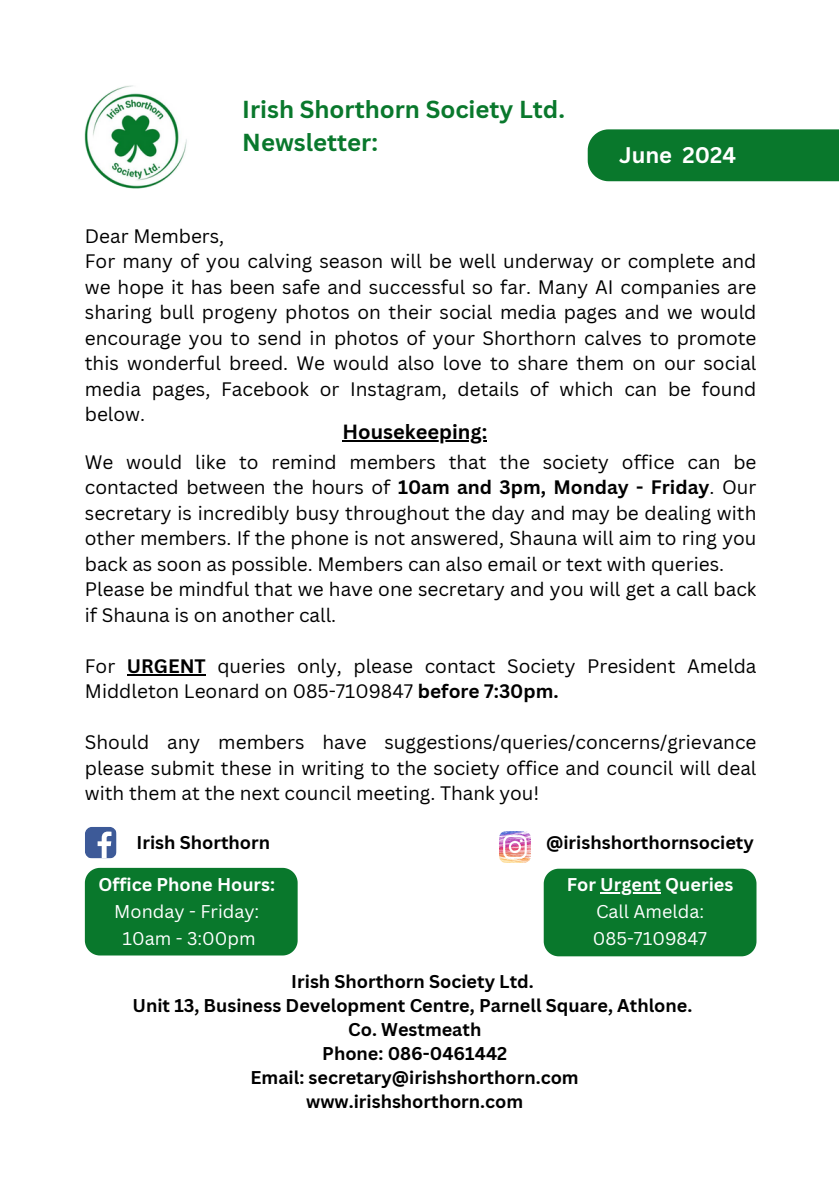
<style>
.page{position:relative;width:839px;height:1191px;background:#fff}
.page>*{position:absolute;margin:0;border:0;box-sizing:border-box;transform-origin:0 0}
.t1{font:700 24px/32.8px "Canva Sans";color:#09782c}
.t2{font:700 22px "Canva Sans";color:#fff}
.t3{font:700 20px "Canva Sans";color:#000}
.t4{font:19px/25.6px "Canva Sans";color:#000;text-align:justify}
.t5{font:700 18px/24px "Canva Sans";color:#000;text-align:center}
.t6{font:18px "Canva Sans";color:#fff}
.t7{font:700 18px "Canva Sans";color:#fff}
.s1{font-weight:700}
</style>
<div class="page">
<img style="left:84px;top:84px;width:105px;height:105px;border-radius:50%">
<div style="left:587px;top:129px;width:251px;height:52px;background:#09782c"></div>
<div style="left:85px;top:868px;width:212px;height:88px;background:#09782c"></div>
<div style="left:543px;top:869px;width:213px;height:87px;background:#09782c"></div>
<div style="left:85px;top:827px;width:31px;height:31px;background:#3d5a98;border-radius:2px"></div>
<svg style="left:98px;top:832px;width:13px;height:26px"></svg>
<img style="left:499px;top:831px;width:31px;height:32px">
<hr style="left:600px;top:892px;width:61px;height:2px;background:#fff">
<hr style="left:342px;top:440px;width:145px;height:2px;background:#000">
<hr style="left:127px;top:674px;width:79px;height:2px;background:#000">
<p class="t1" style="left:242px;top:93px;width:324px">Irish Shorthorn Society Ltd.<br>Newsletter:</p>
<h1 class="t2" style="left:619px;top:139px;width:119px">June 2024</h1>
<p class="t4" style="left:85px;top:222px;width:141px">Dear Members,</p>
<h2 class="t4" style="left:85px;top:248px;width:673px">For many of you calving season will be well underway or complete and we hope it has been safe and successful so far. Many AI companies are sharing bull progeny photos on their social media pages and we would encourage you to send in photos of your Shorthorn calves to promote this wonderful breed. We would also love to share them on our social media pages, Facebook or Instagram, details of which can be found below.</h2>
<p class="t3" style="left:342px;top:418px;width:146px">Housekeeping:</p>
<p class="t4" style="left:85px;top:449px;width:673px">We would like to remind members that the society office can be contacted between the hours of <span class="s1">10am and 3pm, Monday - Friday</span>. Our secretary is incredibly busy throughout the day and may be dealing with other members. If the phone is not answered, Shauna will aim to ring you back as soon as possible. Members can also email or text with queries.</p>
<p class="t4" style="left:85px;top:576px;width:673px">Please be mindful that we have one secretary and you will get a call back if Shauna is on another call.</p>
<h2 class="t4" style="left:85px;top:653px;width:673px">For <span class="s1">URGENT</span> queries only, please contact Society President Amelda<br>Middleton Leonard on 085-7109847 <span class="s1">before 7:30pm.</span></h2>
<p class="t4" style="left:85px;top:729px;width:673px">Should any members have suggestions/queries/concerns/grievance please submit these in writing to the society office and council will deal with them at the next council meeting. Thank you!</p>
<p class="t5" style="left:136px;top:830px;width:135px">Irish Shorthorn</p>
<p class="t5" style="left:546px;top:830px;width:209px">@irishshorthornsociety</p>
<p class="t7" style="left:99px;top:871px;width:178px">Office Phone Hours:</p>
<h2 class="t6" style="left:114px;top:898px;width:146px">Monday - Friday:</h2>
<p class="t6" style="left:123px;top:925px;width:134px">10am - 3:00pm</p>
<p class="t7" style="left:566px;top:871px;width:168px">For Urgent Queries</p>
<p class="t6" style="left:596px;top:898px;width:110px">Call Amelda:</p>
<p class="t6" style="left:593px;top:925px;width:116px">085-7109847</p>
<p class="t5" style="left:132px;top:969px;width:561px">Irish Shorthorn Society Ltd.<br>Unit 13, Business Development Centre, Parnell Square, Athlone.<br>Co. Westmeath<br>Phone: 086-0461442<br>Email: secretary@irishshorthorn.com<br>www.irishshorthorn.com</p>
</div>
